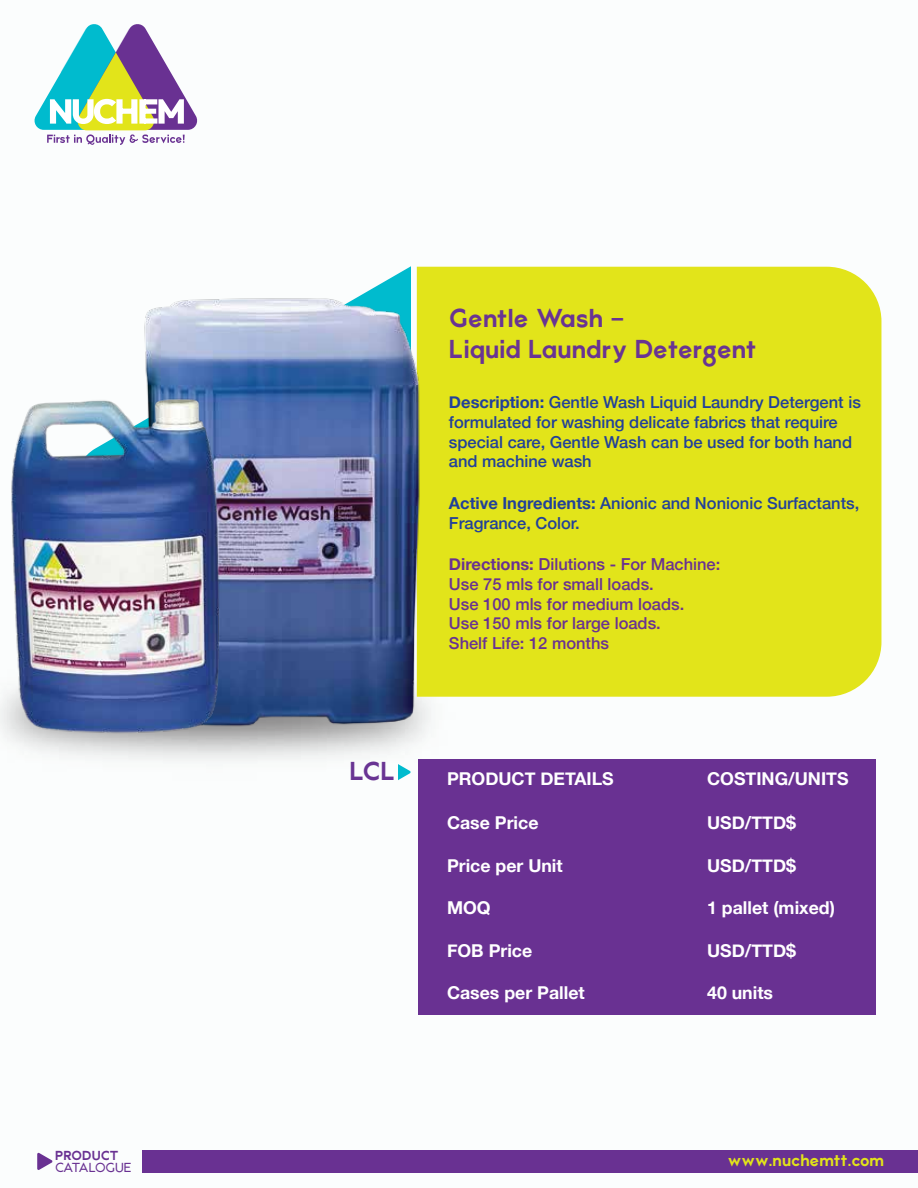
<style>
.page{position:relative;width:918px;height:1188px;background:#fbfdfd}
.page>*{position:absolute;margin:0;border:0;box-sizing:border-box;transform-origin:0 0}
.t1{font:700 25.5px/30.6px "Atami";color:#693493}
.t2{font:700 17.7px "Helvetica Neue";color:#fff}
.t3{font:500 16.5px/19.8px "Helvetica Neue";color:#21409a}
.t4{font:500 16.5px/19.8px "Helvetica Neue";color:#693192}
.t5{font:700 16.5px "Atami";color:#e2e41a}
.t6{font:12.9px "Atami";letter-spacing:-.04em;color:#693192}
.t7{font:700 12.9px "Atami";letter-spacing:-.005em;color:#693192}
.s1{font-weight:700}
</style>
<div class="page">
<svg style="left:34px;top:24px;width:164px;height:121px"></svg>
<svg style="left:37px;top:1153px;width:16px;height:17px"></svg>
<div style="left:142px;top:1150px;width:776px;height:22px;background:#693192"></div>
<div style="left:452px;top:267px;width:429px;height:430px;background:#e2e41a"></div>
<img style="left:109px;top:266px;width:343px;height:493px">
<img style="left:0;top:374px;width:244px;height:379px">
<div style="left:418px;top:759px;width:458px;height:256px;background:#693192"></div>
<svg style="left:398px;top:764px;width:13px;height:16px"></svg>
<p class="t7" style="left:55px;top:1148px;width:65px">PRODUCT</p>
<p class="t6" style="left:55px;top:1160px;width:78px">CATALOGUE</p>
<h1 class="t1" style="left:349px;top:757px;width:47px">LCL</h1>
<h1 class="t1" style="left:449px;top:304px;width:309px">Gentle Wash -<br>Liquid Laundry Detergent</h1>
<p class="t3" style="left:449px;top:391px;width:413px"><span class="s1">Description:</span> Gentle Wash Liquid Laundry Detergent is formulated for washing delicate fabrics that require special care, Gentle Wash can be used for both hand and machine wash</p>
<p class="t3" style="left:449px;top:492px;width:412px"><span class="s1">Active Ingredients:</span> Anionic and Nonionic Surfactants,<br>Fragrance, Color.</p>
<p class="t4" style="left:449px;top:553px;width:273px"><span class="s1">Directions:</span> Dilutions - For Machine:<br>Use 75 mls for small loads.<br>Use 100 mls for medium loads.<br>Use 150 mls for large loads.<br>Shelf Life: 12 months</p>
<p class="t2" style="left:447px;top:765px;width:168px">PRODUCT DETAILS</p>
<p class="t2" style="left:447px;top:809px;width:93px">Case Price</p>
<p class="t2" style="left:447px;top:852px;width:117px">Price per Unit</p>
<p class="t2" style="left:447px;top:894px;width:45px">MOQ</p>
<p class="t2" style="left:447px;top:937px;width:87px">FOB Price</p>
<p class="t2" style="left:447px;top:979px;width:139px">Cases per Pallet</p>
<p class="t2" style="left:707px;top:765px;width:143px">COSTING/UNITS</p>
<p class="t2" style="left:707px;top:809px;width:90px">USD/TTD$</p>
<p class="t2" style="left:707px;top:852px;width:90px">USD/TTD$</p>
<p class="t2" style="left:707px;top:894px;width:129px">1 pallet (mixed)</p>
<p class="t2" style="left:707px;top:937px;width:90px">USD/TTD$</p>
<p class="t2" style="left:707px;top:979px;width:67px">40 units</p>
<p class="t5" style="left:728px;top:1151px;width:158px">www.nuchemtt.com</p>
</div>
